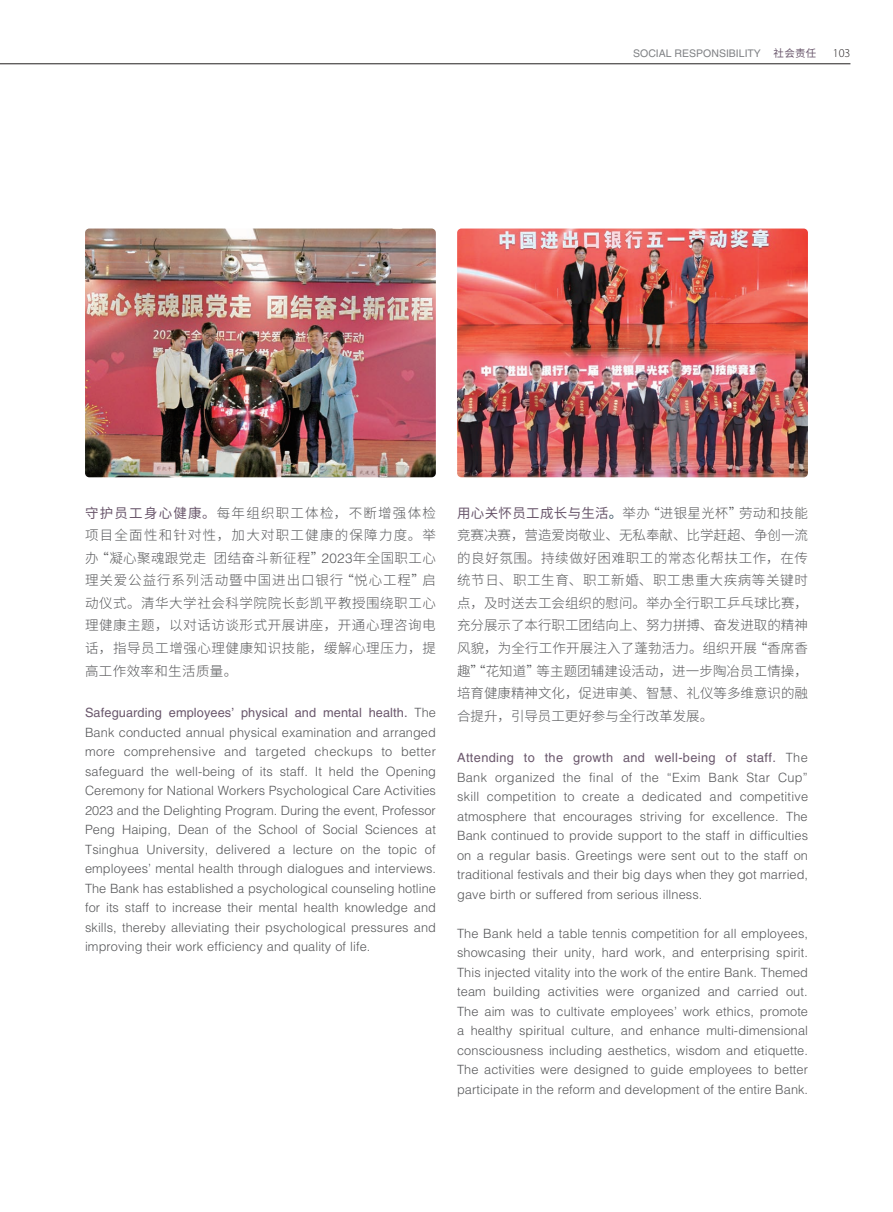
<style>
.page{position:relative;width:893px;height:1212px;background:#fff}
.page>*{position:absolute;margin:0;border:0;box-sizing:border-box;transform-origin:0 0}
.t1{font:300 13.5px/22.5px "Source Han Sans CN";letter-spacing:.015em;color:#57585a;text-align:justify}
.t2{font:300 12.75px/19.5px "Helvetica LT Std";letter-spacing:.01em;color:#57585a;text-align:justify}
.t3{font:300 12px "Myriad Pro";color:#231f20}
.t4{font:10.5px "Helvetica LT Std";color:#808285}
.s1{font-family:"Source Han Sans CN";color:#6a576c}
.s2{font-weight:400;color:#6a576c}
.s3{font-family:"Helvetica LT Std"}
.s4{font-weight:400;color:#364f60}
</style>
<div class="page">
<hr style="left:0;top:64px;width:850px;height:1px;background:#231f20">
<img style="left:85px;top:228px;width:351px;height:249px">
<img style="left:457px;top:228px;width:351px;height:249px">
<p class="t4" style="left:633px;top:47px;width:185px">SOCIAL RESPONSIBILITY <span class="s1">社会责任</span></p>
<p class="t3" style="left:833px;top:47px;width:19px">103</p>
<p class="t1" style="left:85px;top:502px;width:352px"><span class="s2">守护员工身心健康。</span>每年组织职工体检，不断增强体检项目全面性和针对性，加大对职工健康的保障力度。举办“凝心聚魂跟党走团结奋斗新征程”<span class="s3">2023</span>年全国职工心理关爱公益行系列活动暨中国进出口银行“悦心工程”启动仪式。清华大学社会科学院院长彭凯平教授围绕职工心理健康主题，以对话访谈形式开展讲座，开通心理咨询电话，指导员工增强心理健康知识技能，缓解心理压力，提高工作效率和生活质量。</p>
<p class="t2" style="left:85px;top:703px;width:352px"><span class="s2">Safeguarding employees’ physical and mental health.</span> The Bank conducted annual physical examination and arranged more comprehensive and targeted checkups to better safeguard the well-being of its staff. It held the Opening Ceremony for National Workers Psychological Care Activities 2023 and the Delighting Program. During the event, Professor Peng Haiping, Dean of the School of Social Sciences at Tsinghua University, delivered a lecture on the topic of employees’ mental health through dialogues and interviews.<br>The Bank has established a psychological counseling hotline for its staff to increase their mental health knowledge and skills, thereby alleviating their psychological pressures and improving their work efficiency and quality of life.</p>
<p class="t1" style="left:457px;top:502px;width:352px"><span class="s2">用心关怀员工成长与生活</span><span class="s4">。</span>举办“进银星光杯”劳动和技能竞赛决赛，营造爱岗敬业、无私奉献、比学赶超、争创一流的良好氛围。持续做好困难职工的常态化帮扶工作，在传统节日、职工生育、职工新婚、职工患重大疾病等关键时点，及时送去工会组织的慰问。举办全行职工乒乓球比赛，充分展示了本行职工团结向上、努力拼搏、奋发进取的精神风貌，为全行工作开展注入了蓬勃活力。组织开展“香席香趣”“花知道”等主题团辅建设活动，进一步陶冶员工情操，培育健康精神文化，促进审美、智慧、礼仪等多维意识的融合提升，引导员工更好参与全行改革发展。</p>
<p class="t2" style="left:457px;top:748px;width:353px"><span class="s2">Attending to the growth and well-being of staff.</span> The Bank organized the final of the “Exim Bank Star Cup” skill competition to create a dedicated and competitive atmosphere that encourages striving for excellence. The Bank continued to provide support to the staff in difficulties on a regular basis. Greetings were sent out to the staff on traditional festivals and their big days when they got married, gave birth or suffered from serious illness.</p>
<p class="t2" style="left:457px;top:923px;width:353px">The Bank held a table tennis competition for all employees, showcasing their unity, hard work, and enterprising spirit.<br>This injected vitality into the work of the entire Bank. Themed team building activities were organized and carried out.<br>The aim was to cultivate employees’ work ethics, promote a healthy spiritual culture, and enhance multi-dimensional consciousness including aesthetics, wisdom and etiquette.<br>The activities were designed to guide employees to better participate in the reform and development of the entire Bank.</p>
</div>
